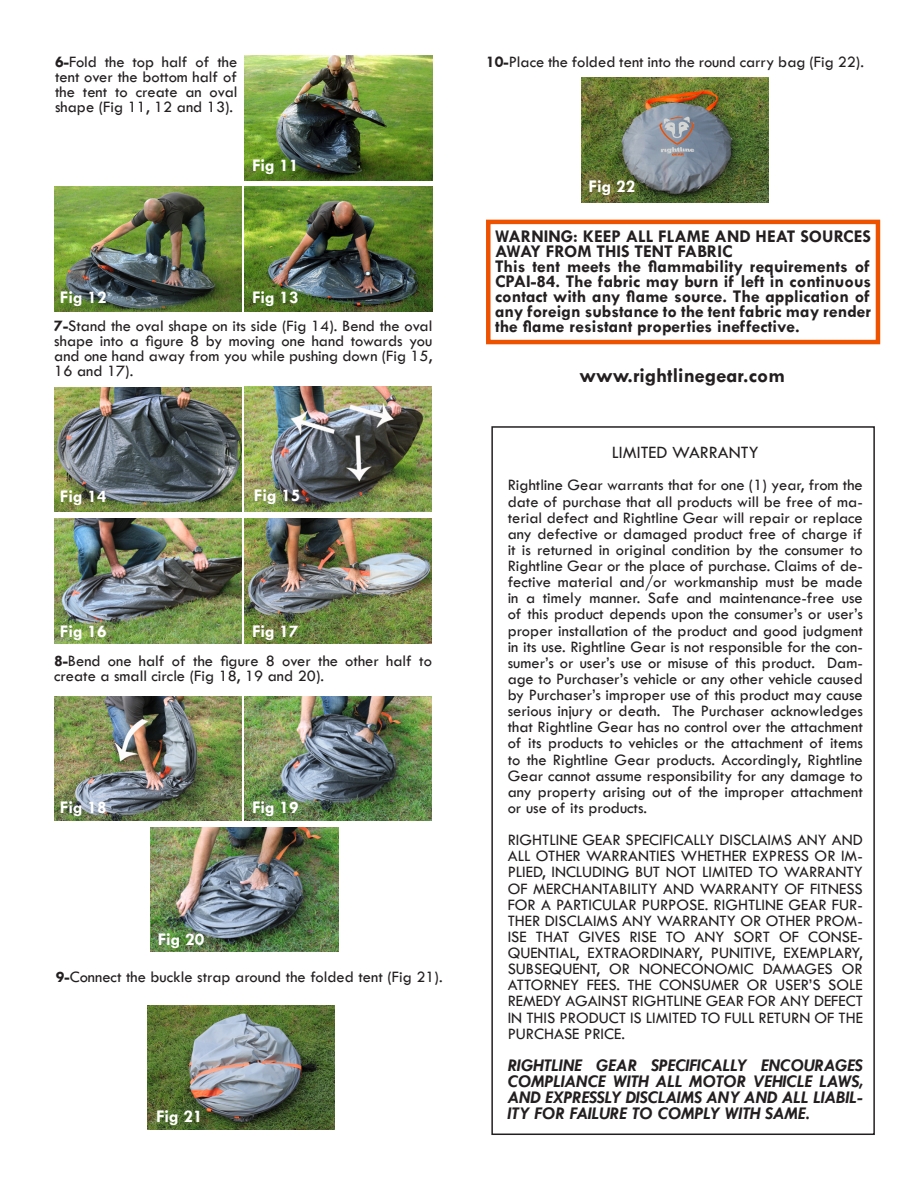
<style>
.page{position:relative;width:918px;height:1188px;background:#fff}
.page>*{position:absolute;margin:0;border:0;box-sizing:border-box;transform-origin:0 0}
.t1{font:700 21px "Twentieth Century";color:#231f20}
.t2{font:700 18px/15px "Twentieth Century";color:#231f20}
.t3{font:italic 700 18px/16.2px "Twentieth Century";color:#231f20;text-align:justify}
.t4{font:700 18px "Twentieth Century";color:#fff}
.t5{font:500 18px "Twentieth Century";color:#231f20}
.t6{font:500 16.5px/16.2px "Twentieth Century";color:#231f20;text-align:justify}
.s1{font-weight:700}
</style>
<div class="page">
<div style="left:491px;top:426px;width:384px;height:709px;border:2px solid #231f20"></div>
<div style="left:486px;top:220px;width:394px;height:124px;border:4px solid #ed5200"></div>
<img style="left:581px;top:77px;width:188px;height:125px">
<img style="left:147px;top:1005px;width:188px;height:125px">
<img style="left:244px;top:518px;width:188px;height:125px">
<img style="left:54px;top:518px;width:188px;height:125px">
<img style="left:244px;top:387px;width:188px;height:124px">
<img style="left:151px;top:827px;width:187px;height:125px">
<img style="left:244px;top:696px;width:188px;height:125px">
<img style="left:54px;top:696px;width:188px;height:125px">
<img style="left:54px;top:387px;width:188px;height:125px">
<img style="left:54px;top:187px;width:188px;height:124px">
<img style="left:245px;top:187px;width:187px;height:124px">
<img style="left:245px;top:56px;width:187px;height:124px">
<p class="t6" style="left:55px;top:55px;width:184px;line-height:15px"><span class="s1">6-</span>Fold the top half of the tent over the bottom half of the tent to create an oval shape (Fig 11, 12 and 13).</p>
<p class="t4" style="left:252px;top:155px;width:48px">Fig 11</p>
<p class="t4" style="left:60px;top:287px;width:48px">Fig 12</p>
<p class="t4" style="left:252px;top:287px;width:48px">Fig 13</p>
<p class="t6" style="left:54px;top:318px;width:380px;line-height:15px"><span class="s1">7-</span>Stand the oval shape on its side (Fig 14). Bend the oval shape into a figure 8 by moving one hand towards you and one hand away from you while pushing down (Fig 15, 16 and 17).</p>
<p class="t4" style="left:60px;top:486px;width:48px">Fig 14</p>
<p class="t4" style="left:254px;top:485px;width:48px">Fig 15</p>
<p class="t4" style="left:60px;top:620px;width:48px">Fig 16</p>
<p class="t4" style="left:252px;top:620px;width:48px">Fig 17</p>
<p class="t6" style="left:54px;top:653px;width:379px;line-height:15px"><span class="s1">8-</span>Bend one half of the figure 8 over the other half to create a small circle (Fig 18, 19 and 20).</p>
<p class="t4" style="left:60px;top:796px;width:48px">Fig 18</p>
<p class="t4" style="left:252px;top:796px;width:48px">Fig 19</p>
<p class="t4" style="left:158px;top:929px;width:48px">Fig 20</p>
<p class="t6" style="left:56px;top:968px;width:388px"><span class="s1">9-</span>Connect the buckle strap around the folded tent (Fig 21).</p>
<p class="t4" style="left:156px;top:1106px;width:48px">Fig 21</p>
<p class="t6" style="left:486px;top:54px;width:379px"><span class="s1">10-</span>Place the folded tent into the round carry bag (Fig 22).</p>
<p class="t4" style="left:589px;top:175px;width:48px">Fig 22</p>
<p class="t2" style="left:495px;top:229px;width:377px">WARNING: KEEP ALL FLAME AND HEAT SOURCES<br>AWAY FROM THIS TENT FABRIC</p>
<p class="t2" style="left:495px;top:259px;width:378px;text-align:justify">This tent meets the flammability requirements of CPAI-84. The fabric may burn if left in continuous contact with any flame source. The application of any foreign substance to the tent fabric may render the flame resistant properties ineffective.</p>
<p class="t1" style="left:580px;top:362px;width:207px">www.rightlinegear.com</p>
<p class="t5" style="left:612px;top:442px;width:148px">LIMITED WARRANTY</p>
<p class="t6" style="left:508px;top:477px;width:357px">Rightline Gear warrants that for one (1) year, from the date of purchase that all products will be free of ma&shy;terial defect and Rightline Gear will repair or replace any defective or damaged product free of charge if it is returned in original condition by the consumer to Rightline Gear or the place of purchase. Claims of de&shy;fective material and/or workmanship must be made in a timely manner. Safe and maintenance-free use of this product depends upon the consumer’s or user’s proper installation of the product and good judgment in its use. Rightline Gear is not responsible for the con&shy;sumer’s or user’s use or misuse of this product. Dam&shy;age to Purchaser’s vehicle or any other vehicle caused by Purchaser’s improper use of this product may cause serious injury or death. The Purchaser acknowledges that Rightline Gear has no control over the attachment of its products to vehicles or the attachment of items to the Rightline Gear products. Accordingly, Rightline Gear cannot assume responsibility for any damage to any property arising out of the improper attachment or use of its products.</p>
<p class="t6" style="left:508px;top:832px;width:357px">RIGHTLINE GEAR SPECIFICALLY DISCLAIMS ANY AND ALL OTHER WARRANTIES WHETHER EXPRESS OR IM-PLIED, INCLUDING BUT NOT LIMITED TO WARRANTY OF MERCHANTABILITY AND WARRANTY OF FITNESS FOR A PARTICULAR PURPOSE. RIGHTLINE GEAR FUR-THER DISCLAIMS ANY WARRANTY OR OTHER PROM-ISE THAT GIVES RISE TO ANY SORT OF CONSE-QUENTIAL, EXTRAORDINARY, PUNITIVE, EXEMPLARY, SUBSEQUENT, OR NONECONOMIC DAMAGES OR ATTORNEY FEES. THE CONSUMER OR USER’S SOLE REMEDY AGAINST RIGHTLINE GEAR FOR ANY DEFECT IN THIS PRODUCT IS LIMITED TO FULL RETURN OF THE PURCHASE PRICE.</p>
<p class="t3" style="left:508px;top:1057px;width:357px">RIGHTLINE GEAR SPECIFICALLY ENCOURAGES COMPLIANCE WITH ALL MOTOR VEHICLE LAWS, AND EXPRESSLY DISCLAIMS ANY AND ALL LIABIL-ITY FOR FAILURE TO COMPLY WITH SAME.</p>
</div>
